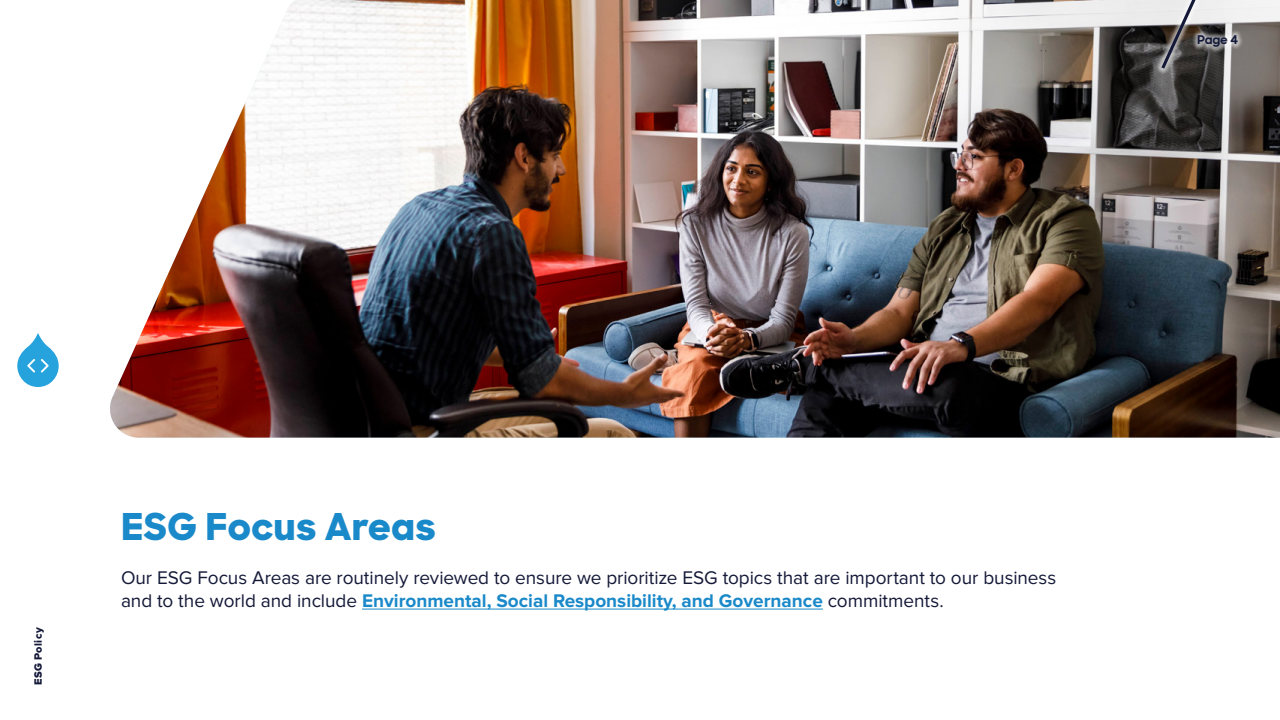
<style>
.page{position:relative;width:1280px;height:720px;background:#fff}
.page>*{position:absolute;margin:0;border:0;box-sizing:border-box;transform-origin:0 0}
.t1{font:800 37px "Sharp Sans";color:#1a89c9}
.t2{font:19px/22.8px "Proxima Nova";letter-spacing:-.005em;color:#141938}
.t3{font:700 12px "Sharp Sans";color:#141938}
.t4{font:11px "Proxima Nova Extrabld";letter-spacing:.03em;color:#141938}
.s1{font-weight:700;color:#1a89c9}
</style>
<div class="page">
<hr style="left:362px;top:609px;width:461px;height:1px;background:#1a89c9">
<img style="left:110px;top:0;width:1170px;height:438px">
<svg style="left:17px;top:333px;width:42px;height:54px"></svg>
<svg style="left:1097px;top:0;width:183px;height:156px;background:#686564"></svg>
<p class="t3" style="left:1197px;top:31px;width:42px">Page 4</p>
<p class="t4" style="left:32px;top:685px;width:59px;rotate:-90deg">ESG Policy</p>
<h1 class="t1" style="left:121px;top:499px;width:316px">ESG Focus Areas</h1>
<p class="t2" style="left:121px;top:566px;width:937px">Our ESG Focus Areas are routinely reviewed to ensure we prioritize ESG topics that are important to our business and to the world and include <span class="s1">Environmental, Social Responsibility, and Governance</span> commitments.</p>
</div>
